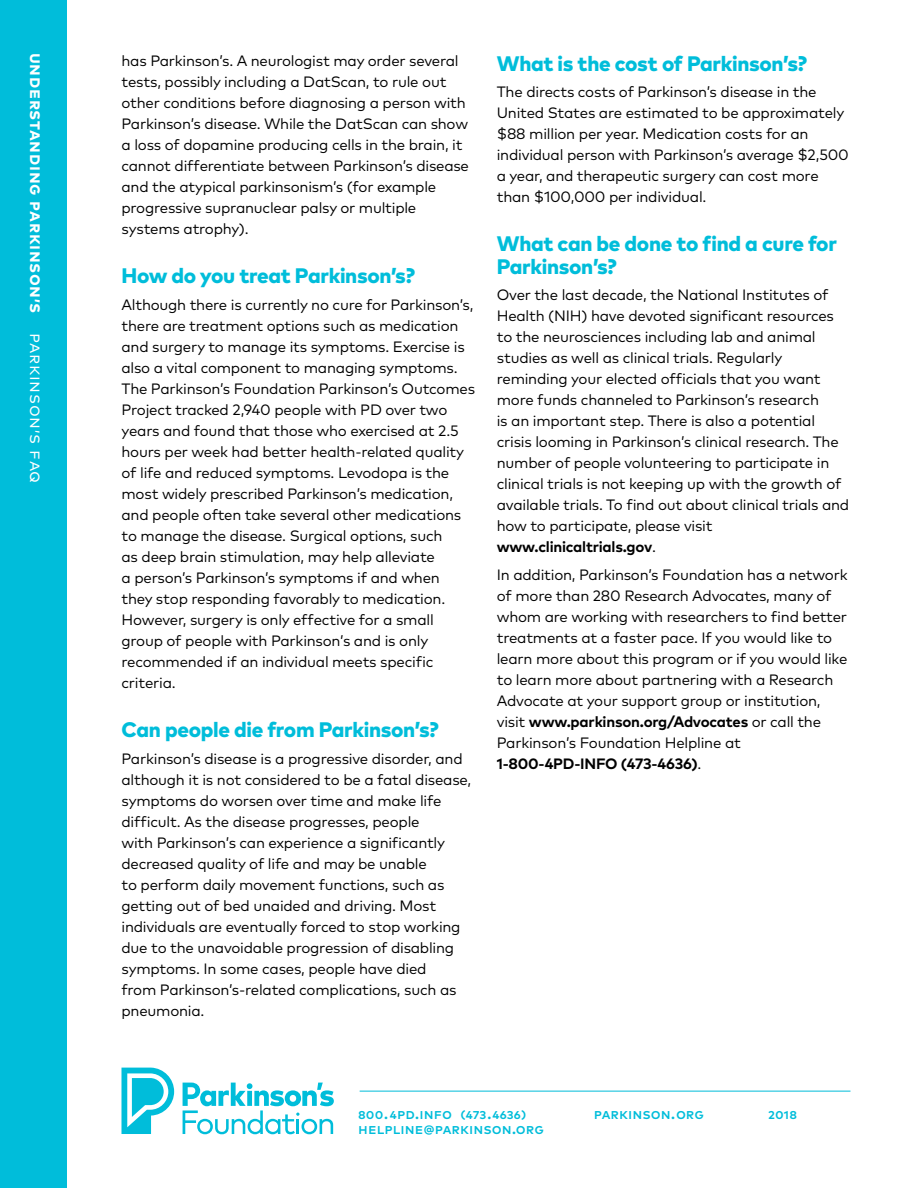
<style>
.page{position:relative;width:918px;height:1188px;background:#fff}
.page>*{position:absolute;margin:0;border:0;box-sizing:border-box;transform-origin:0 0}
.t1{font:800 21px/22.5px "Mark OT";letter-spacing:-.015em;color:#00bdda}
.t2{font:700 18px "Mark OT";letter-spacing:.04em;color:#fff}
.t3{font:15px/21px "Mark OT";letter-spacing:-.015em;color:#000}
.t4{font:500 15px "Mark OT";letter-spacing:.005em;color:#00bdda}
.s1{font-weight:400}
.s2{font-weight:700}
</style>
<div class="page">
<svg style="left:122px;top:1068px;width:52px;height:66px"></svg>
<svg style="left:183px;top:1083px;width:151px;height:51px"></svg>
<hr style="left:360px;top:1091px;width:490px;height:1px;background:#00bdda">
<div style="left:0;top:0;width:68px;height:1188px;background:#00bdda"></div>
<p class="t2" style="left:48px;top:53px;width:432px;rotate:90deg">Understanding Parkinson’s <span class="s1">Parkinson’s FAQ</span></p>
<p class="t3" style="left:122px;top:50px;width:349px">has Parkinson’s. A neurologist may order several tests, possibly including a DatScan, to rule out other conditions before diagnosing a person with Parkinson’s disease. While the DatScan can show a loss of dopamine producing cells in the brain, it cannot differentiate between Parkinson’s disease and the atypical parkinsonism’s (for example progressive supranuclear palsy or multiple systems atrophy).</p>
<h1 class="t1" style="left:122px;top:264px;width:295px">How do you treat Parkinson’s?</h1>
<p class="t3" style="left:122px;top:294px;width:355px">Although there is currently no cure for Parkinson’s, there are treatment options such as medication and surgery to manage its symptoms. Exercise is also a vital component to managing symptoms.<br>The Parkinson’s Foundation Parkinson’s Outcomes Project tracked 2,940 people with PD over two years and found that those who exercised at 2.5 hours per week had better health-related quality of life and reduced symptoms. Levodopa is the most widely prescribed Parkinson’s medication, and people often take several other medications to manage the disease. Surgical options, such<br>as deep brain stimulation, may help alleviate<br>a person’s Parkinson’s symptoms if and when<br>they stop responding favorably to medication.<br>However, surgery is only effective for a small group of people with Parkinson’s and is only recommended if an individual meets specific criteria.</p>
<h1 class="t1" style="left:122px;top:718px;width:319px">Can people die from Parkinson’s?</h1>
<p class="t3" style="left:122px;top:748px;width:351px">Parkinson’s disease is a progressive disorder, and although it is not considered to be a fatal disease, symptoms do worsen over time and make life difficult. As the disease progresses, people<br>with Parkinson’s can experience a significantly decreased quality of life and may be unable<br>to perform daily movement functions, such as getting out of bed unaided and driving. Most individuals are eventually forced to stop working due to the unavoidable progression of disabling symptoms. In some cases, people have died<br>from Parkinson’s-related complications, such as pneumonia.</p>
<h1 class="t1" style="left:497px;top:51px;width:312px">What is the cost of Parkinson’s?</h1>
<p class="t3" style="left:497px;top:81px;width:354px">The directs costs of Parkinson’s disease in the United States are estimated to be approximately $88 million per year. Medication costs for an individual person with Parkinson’s average $2,500 a year, and therapeutic surgery can cost more than $100,000 per individual.</p>
<h1 class="t1" style="left:497px;top:232px;width:342px">What can be done to find a cure for<br>Parkinson’s?</h1>
<p class="t3" style="left:497px;top:284px;width:354px">Over the last decade, the National Institutes of Health (NIH) have devoted significant resources to the neurosciences including lab and animal studies as well as clinical trials. Regularly reminding your elected officials that you want more funds channeled to Parkinson’s research<br>is an important step. There is also a potential crisis looming in Parkinson’s clinical research. The number of people volunteering to participate in clinical trials is not keeping up with the growth of available trials. To find out about clinical trials and how to participate, please visit <span class="s2">www.clinicaltrials.gov</span>.</p>
<p class="t3" style="left:497px;top:564px;width:352px">In addition, Parkinson’s Foundation has a network of more than 280 Research Advocates, many of whom are working with researchers to find better treatments at a faster pace. If you would like to learn more about this program or if you would like to learn more about partnering with a Research Advocate at your support group or institution, visit <span class="s2">www.parkinson.org/Advocates</span> or call the Parkinson’s Foundation Helpline at <span class="s2">1-800-4PD-INFO (473-4636)</span>.</p>
<p class="t4" style="left:358px;top:1104px;width:170px">800.4PD.IN FO (473.4636)</p>
<p class="t4" style="left:594px;top:1104px;width:112px">parkinson.org</p>
<p class="t4" style="left:768px;top:1104px;width:30px">2018</p>
<p class="t4" style="left:358px;top:1119px;width:187px">helpline@parkinson.org</p>
</div>
